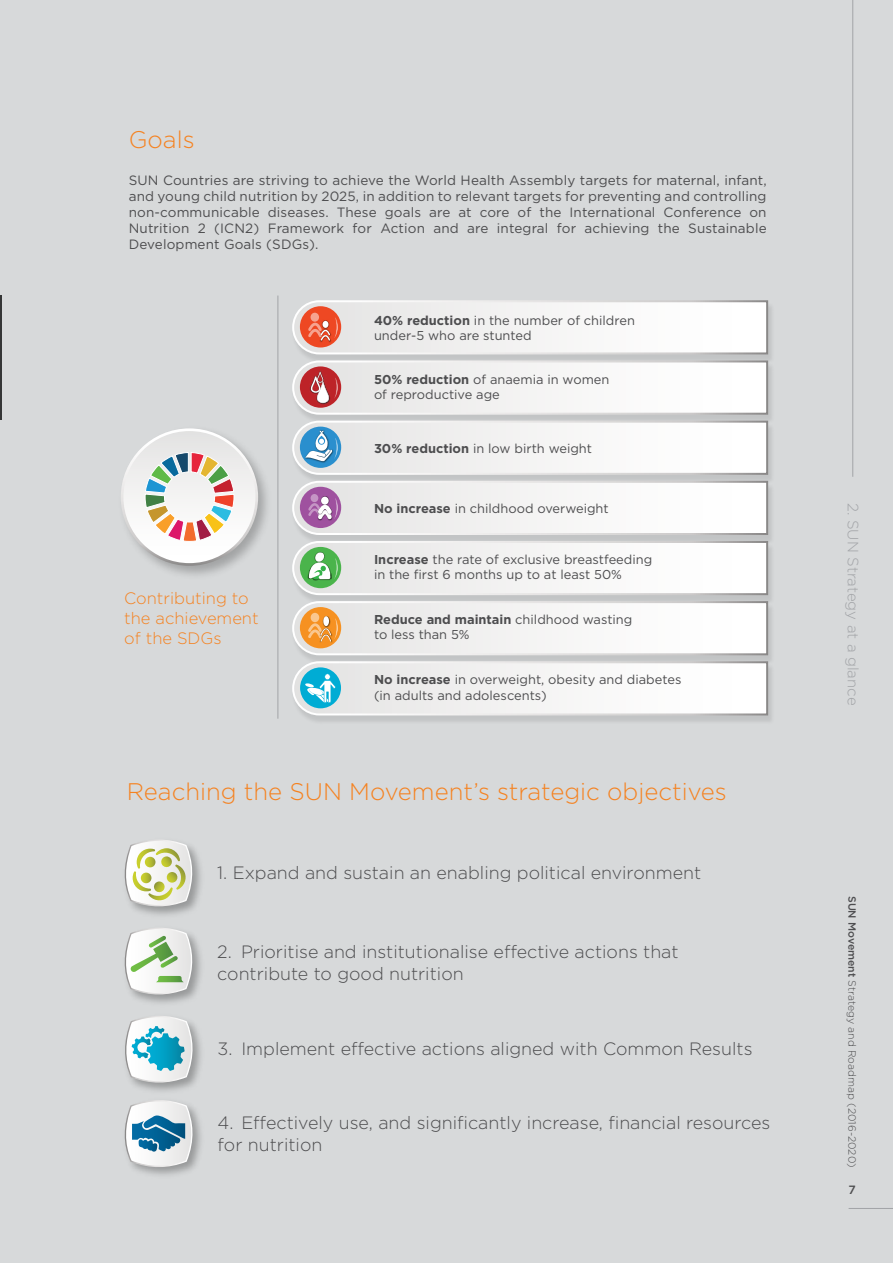
<style>
.page{position:relative;width:893px;height:1263px;background:#d7d9da}
.page>*{position:absolute;margin:0;border:0;box-sizing:border-box;transform-origin:0 0}
.t1{font:300 24px "Gotham";color:#f58220}
.t2{font:300 17.85px/21.5px "Gotham";color:#4d4d4f}
.t3{font:300 16.5px/19.8px "Gotham";color:#f58220}
.t4{font:300 15px "Gotham";color:#a2a4a7}
.t5{font:13.5px/15.9px "Gotham";letter-spacing:.01em;color:#4d4d4f;text-align:justify}
.t6{font:12.9px/15.1px "Gotham";color:#4d4d4f}
.t7{font:500 12px "Gotham";color:#4d4d4f}
.t8{font:300 10.5px "Gotham";color:#4d4d4f}
.s1{font-weight:700}
.s2{font-weight:500}
</style>
<div class="page">
<hr style="left:852px;top:0;width:1px;height:477px;background:#a2a4a7">
<hr style="left:0;top:295px;width:2px;height:125px;background:#000">
<svg style="left:292px;top:300px;width:477px;height:416px;background:#e9e8e8"></svg>
<img style="left:121px;top:432px;width:146px;height:144px">
<svg style="left:122px;top:430px;width:135px;height:134px"></svg>
<div style="left:121px;top:428px;width:137px;height:138px;border:3px solid #fff;border-radius:50%"></div>
<svg style="left:144px;top:452px;width:91px;height:90px;background:#d4c8bd"></svg>
<img style="left:134px;top:849px;width:67px;height:242px">
<svg style="left:124px;top:840px;width:70px;height:68px"></svg>
<svg style="left:124px;top:926px;width:70px;height:70px"></svg>
<svg style="left:125px;top:1014px;width:70px;height:70px"></svg>
<img style="left:134px;top:1111px;width:67px;height:64px">
<svg style="left:124px;top:1100px;width:71px;height:68px"></svg>
<hr style="left:849px;top:1208px;width:44px;height:1px;background:#a2a4a7">
<hr style="left:278px;top:296px;width:1px;height:423px;background:#a2a4a7">
<h1 class="t1" style="left:129px;top:125px;width:67px">Goals</h1>
<p class="t5" style="left:129px;top:172px;width:639px">SUN Countries are striving to achieve the World Health Assembly targets for maternal, infant, and young child nutrition by 2025, in addition to relevant targets for preventing and controlling non-communicable diseases. These goals are at core of the International Conference on Nutrition 2 (ICN2) Framework for Action and are integral for achieving the Sustainable Development Goals (SDGs).</p>
<p class="t6" style="left:374px;top:313px;width:262px"><span class="s1">40% reduction</span> in the number of children under-5 who are stunted</p>
<p class="t6" style="left:374px;top:371px;width:237px"><span class="s1">50% reduction</span> of anaemia in women of reproductive age</p>
<p class="t3" style="left:124px;top:588px;width:136px">Contributing to the achievement of the SDGs</p>
<p class="t6" style="left:374px;top:440px;width:220px"><span class="s1">30% reduction</span> in low birth weight</p>
<p class="t6" style="left:374px;top:501px;width:236px"><span class="s1">No increase</span> in childhood overweight</p>
<p class="t6" style="left:374px;top:552px;width:280px"><span class="s1">Increase</span> the rate of exclusive breastfeeding in the first 6 months up to at least 50%</p>
<p class="t6" style="left:374px;top:612px;width:260px"><span class="s1">Reduce and maintain</span> childhood wasting to less than 5%</p>
<p class="t6" style="left:374px;top:672px;width:309px"><span class="s1">No increase</span> in overweight, obesity and diabetes (in adults and adolescents)</p>
<h1 class="t1" style="left:127px;top:777px;width:601px">Reaching the SUN Movement’s strategic objectives</h1>
<h2 class="t2" style="left:217px;top:862px;width:485px">1. Expand and sustain an enabling political environment</h2>
<h2 class="t2" style="left:217px;top:941px;width:463px">2. Prioritise and institutionalise effective actions that contribute to good nutrition</h2>
<h2 class="t2" style="left:218px;top:1038px;width:536px">3. Implement effective actions aligned with Common Results</h2>
<h2 class="t2" style="left:218px;top:1112px;width:554px">4. Effectively use, and significantly increase, financial resources for nutrition</h2>
<p class="t4" style="left:863px;top:503px;width:204px;rotate:90deg">2. SUN Strategy at a glance</p>
<p class="t8" style="left:859px;top:896px;width:273px;rotate:90deg"><span class="s2">SUN Movement</span> Strategy and Roadmap (2016-2020)</p>
<p class="t7" style="left:849px;top:1182px;width:9px">7</p>
</div>
